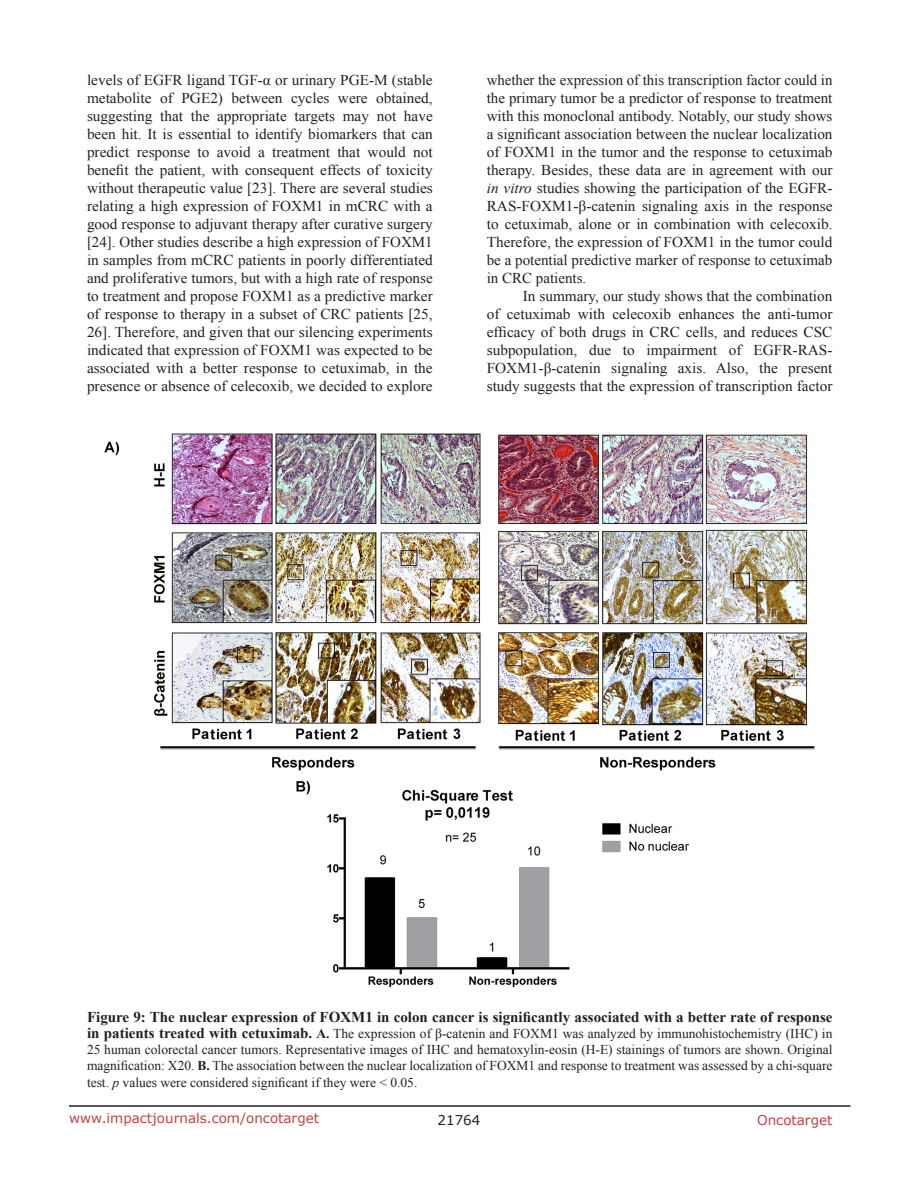
<style>
.page{position:relative;width:918px;height:1188px;background:#fff}
.page>*{position:absolute;margin:0;border:0;box-sizing:border-box;transform-origin:0 0}
.BodyText{font:15px/18px "Times New Roman";color:#231f20;text-align:justify}
.figuretext{font:700 15px "Times New Roman";color:#231f20}
.figuretext-2{font:13.5px/16.2px "Times New Roman";color:#231f20;text-align:justify}
.t1{font:13.5px "Verdana";color:#c24141}
.t2{font:13.5px "Verdana";color:#231f20}
.s1{font-style:italic}
.s2{font-weight:700;font-size:15px}
.s3{font-weight:700}
</style>
<div class="page">
<hr style="left:69px;top:1105px;width:781px;height:2px;background:#231f20">
<img style="left:104px;top:433px;width:711px;height:554px">
<p class="BodyText" style="left:87px;top:71px;width:347px">levels of EGFR ligand TGF-α or urinary PGE-M (stable metabolite of PGE2) between cycles were obtained, suggesting that the appropriate targets may not have been hit. It is essential to identify biomarkers that can predict response to avoid a treatment that would not benefit the patient, with consequent effects of toxicity without therapeutic value [23]. There are several studies relating a high expression of FOXM1 in mCRC with a good response to adjuvant therapy after curative surgery [24]. Other studies describe a high expression of FOXM1 in samples from mCRC patients in poorly differentiated and proliferative tumors, but with a high rate of response to treatment and propose FOXM1 as a predictive marker of response to therapy in a subset of CRC patients [25, 26]. Therefore, and given that our silencing experiments indicated that expression of FOXM1 was expected to be associated with a better response to cetuximab, in the presence or absence of celecoxib, we decided to explore</p>
<p class="BodyText" style="left:487px;top:71px;width:347px">whether the expression of this transcription factor could in the primary tumor be a predictor of response to treatment with this monoclonal antibody. Notably, our study shows a significant association between the nuclear localization of FOXM1 in the tumor and the response to cetuximab therapy. Besides, these data are in agreement with our <span class="s1">in vitro</span> studies showing the participation of the EGFR-RAS-FOXM1-β-catenin signaling axis in the response to cetuximab, alone or in combination with celecoxib.<br>Therefore, the expression of FOXM1 in the tumor could be a potential predictive marker of response to cetuximab in CRC patients.</p>
<p class="BodyText" style="left:487px;top:287px;width:347px;text-indent:36px">In summary, our study shows that the combination of cetuximab with celecoxib enhances the anti-tumor efficacy of both drugs in CRC cells, and reduces CSC subpopulation, due to impairment of EGFR-RAS-FOXM1-β-catenin signaling axis. Also, the present study suggests that the expression of transcription factor</p>
<p class="figuretext" style="left:87px;top:1006px;width:747px">Figure 9: The nuclear expression of FOXM1 in colon cancer is significantly associated with a better rate of response</p>
<p class="figuretext-2" style="left:87px;top:1025px;width:747px"><span class="s2">in patients treated with cetuximab.</span> <span class="s3">A.</span> The expression of β-catenin and FOXM1 was analyzed by immunohistochemistry (IHC) in 25 human colorectal cancer tumors. Representative images of IHC and hematoxylin-eosin (H-E) stainings of tumors are shown. Original magnification: X20. <span class="s3">B.</span> The association between the nuclear localization of FOXM1 and response to treatment was assessed by a chi-square test. <span class="s1">p</span> values were considered significant if they were &lt; 0.05.</p>
<p class="t1" style="left:69px;top:1109px;width:252px">www.impactjournals.com/oncotarget</p>
<p class="t2" style="left:438px;top:1111px;width:44px">21764</p>
<p class="t1" style="left:757px;top:1111px;width:77px">Oncotarget</p>
</div>
